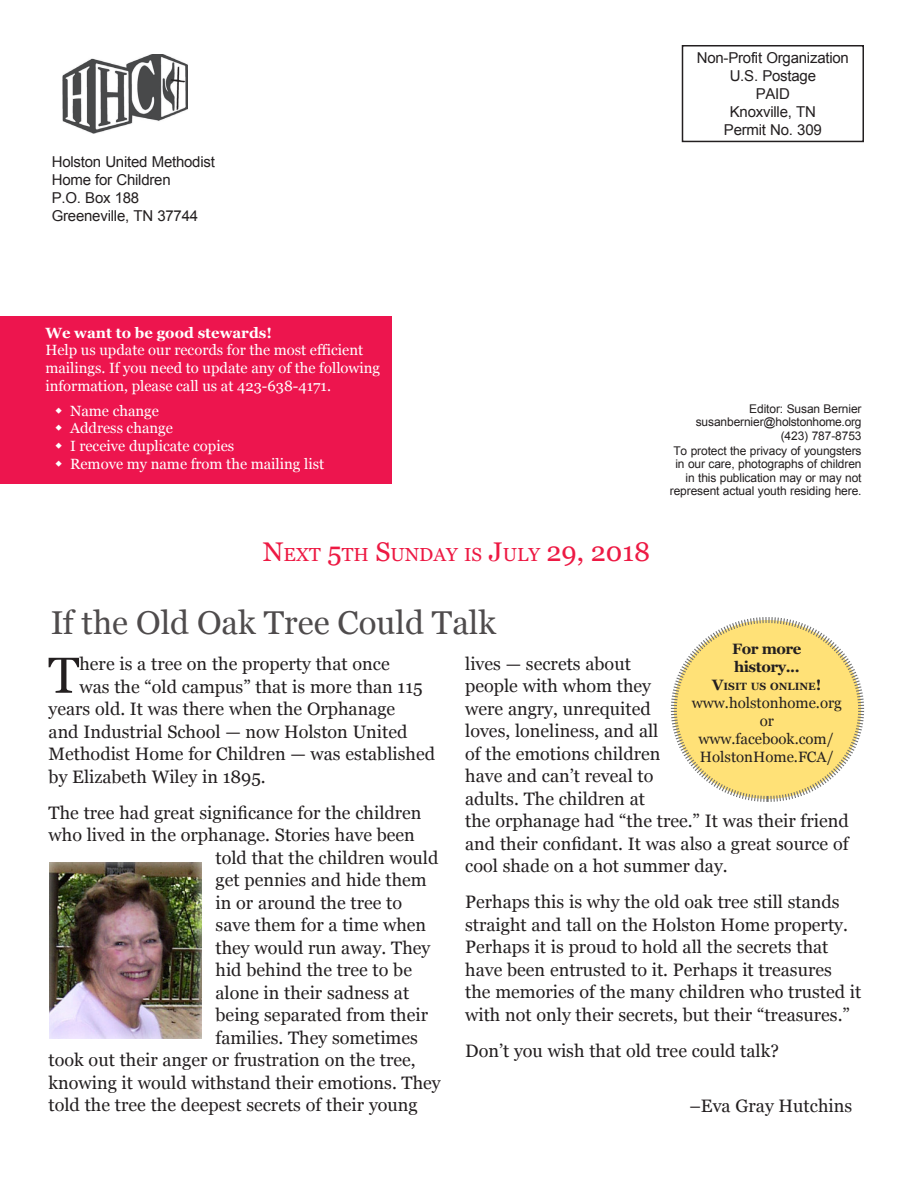
<style>
.page{position:relative;width:918px;height:1188px;background:#fff}
.page>*{position:absolute;margin:0;border:0;box-sizing:border-box;transform-origin:0 0}
.t1{font:50.4px "Georgia";color:#231f20}
.t2{font:33px "Georgia";color:#231f20}
.Subhead{font:18.9px "Georgia";color:#ed1943}
.t3{font:18px/22.5px "Georgia";color:#231f20}
.t4{font:15px/18px "Arial";letter-spacing:-.015em;color:#231f20}
.t5{font:15px/18px "Georgia";color:#231f20}
.t6{font:700 15px "Georgia";letter-spacing:-.03em;color:#231f20}
.t7{font:700 15px "Georgia";color:#231f20}
.t8{font:14.85px/17.9px "Georgia";color:#fff}
.t9{font:700 14.85px "Georgia";color:#fff}
.t10{font:12px/13.5px "Arial";letter-spacing:-.01em;color:#231f20;text-align:right}
.t11{font:700 10.5px "Georgia";color:#231f20}
.s1{font-size:27px}
.s2{font-size:15px}
</style>
<div class="page">
<div style="left:682px;top:45px;width:182px;height:97px;border:2px solid #231f20"></div>
<img style="left:63px;top:54px;width:125px;height:79px">
<svg style="left:670px;top:617px;width:195px;height:185px"></svg>
<div style="left:0;top:316px;width:392px;height:168px;background:#ed154e"></div>
<div style="left:49px;top:863px;width:156px;height:177px;background:#fff;opacity:.75"></div>
<p class="t4" style="left:52px;top:153px;width:165px">Holston United Methodist<br>Home for Children</p>
<p class="t4" style="left:52px;top:189px;width:89px">P.O. Box 188</p>
<p class="t4" style="left:52px;top:207px;width:148px">Greeneville, TN 37744</p>
<p class="t4" style="left:697px;top:49px;width:154px">Non-Profit Organization</p>
<p class="t4" style="left:730px;top:67px;width:88px">U.S. Postage</p>
<p class="t4" style="left:756px;top:85px;width:36px">PAID</p>
<p class="t4" style="left:730px;top:103px;width:88px">Knoxville, TN</p>
<p class="t4" style="left:724px;top:121px;width:99px">Permit No. 309</p>
<p class="t9" style="left:45px;top:323px;width:228px">We want to be good stewards!</p>
<p class="t8" style="left:45px;top:342px;width:336px">Help us update our records for the most efficient mailings. If you need to update any of the following information, please call us at 423-638-4171.</p>
<p class="t8" style="left:70px;top:402px;width:90px">Name change</p>
<p class="t8" style="left:70px;top:420px;width:104px">Address change</p>
<p class="t8" style="left:70px;top:437px;width:166px">I receive duplicate copies</p>
<p class="t8" style="left:70px;top:455px;width:256px">Remove my name from the mailing list</p>
<p class="Subhead" style="left:263px;top:543px;width:389px"><span class="s1">N</span>EXT <span class="s1">5</span>TH <span class="s1">S</span>UNDAY IS <span class="s1">J</span>ULY <span class="s1">29, 2018</span></p>
<p class="t10" style="left:749px;top:402px;width:114px">Editor: Susan Bernier</p>
<p class="t10" style="left:696px;top:416px;width:167px">susanbernier@holstonhome.org</p>
<p class="t10" style="left:781px;top:429px;width:82px">(423) 787-8753</p>
<p class="t10" style="left:670px;top:444px;width:193px">To protect the privacy of youngsters in our care, photographs of children in this publication may or may not represent actual youth residing here.</p>
<h2 class="t2" style="left:50px;top:603px;width:447px">If the Old Oak Tree Could Talk</h2>
<p class="t1" style="left:48px;top:645px;width:33px">T</p>
<p class="t3" style="left:79px;top:653px;width:312px">here is a tree on the property that once</p>
<p class="t6" style="left:732px;top:639px;width:71px">For more</p>
<p class="t6" style="left:734px;top:657px;width:67px">history...</p>
<p class="t11" style="left:712px;top:680px;width:67px"><span class="s2">V</span>ISIT US ONLINE</p>
<p class="t7" style="left:816px;top:675px;width:7px">!</p>
<p class="t5" style="left:692px;top:694px;width:152px">www.holstonhome.org</p>
<p class="t5" style="left:760px;top:712px;width:16px">or</p>
<p class="t5" style="left:698px;top:730px;width:137px">www.facebook.com/<br>HolstonHome.FCA/</p>
<p class="t3" style="left:465px;top:653px;width:385px">lives — secrets about<br>people with whom they<br>were angry, unrequited<br>loves, loneliness, and all<br>of the emotions children<br>have and can’t reveal to<br>adults. The children at<br>the orphanage had “the tree.” It was their friend and their confidant. It was also a great source of cool shade on a hot summer day.</p>
<p class="t3" style="left:465px;top:891px;width:398px">Perhaps this is why the old oak tree still stands straight and tall on the Holston Home property.<br>Perhaps it is proud to hold all the secrets that have been entrusted to it. Perhaps it treasures the memories of the many children who trusted it with not only their secrets, but their “treasures.”</p>
<p class="t3" style="left:465px;top:1040px;width:315px">Don’t you wish that old tree could talk?</p>
<p class="t3" style="left:689px;top:1095px;width:164px">–Eva Gray Hutchins</p>
<p class="t3" style="left:79px;top:676px;width:345px">was the “old campus” that is more than 115</p>
<p class="t3" style="left:49px;top:698px;width:348px">years old. It was there when the Orphanage</p>
<p class="t3" style="left:49px;top:721px;width:360px">and Industrial School — now Holston United</p>
<p class="t3" style="left:49px;top:743px;width:388px">Methodist Home for Children — was established</p>
<p class="t3" style="left:49px;top:766px;width:219px">by Elizabeth Wiley in 1895.</p>
<p class="t3" style="left:49px;top:802px;width:374px">The tree had great significance for the children</p>
<p class="t3" style="left:49px;top:824px;width:368px">who lived in the orphanage. Stories have been</p>
<p class="t3" style="left:216px;top:847px;width:224px">told that the children would</p>
<p class="t3" style="left:216px;top:869px;width:213px">get pennies and hide them</p>
<p class="t3" style="left:216px;top:892px;width:188px">in or around the tree to</p>
<p class="t3" style="left:216px;top:914px;width:212px">save them for a time when</p>
<p class="t3" style="left:216px;top:937px;width:216px">they would run away. They</p>
<p class="t3" style="left:216px;top:959px;width:198px">hid behind the tree to be</p>
<p class="t3" style="left:216px;top:982px;width:195px">alone in their sadness at</p>
<p class="t3" style="left:216px;top:1004px;width:214px">being separated from their</p>
<p class="t3" style="left:216px;top:1027px;width:204px">families. They sometimes</p>
<p class="t3" style="left:49px;top:1049px;width:369px">took out their anger or frustration on the tree,</p>
<p class="t3" style="left:49px;top:1072px;width:394px">knowing it would withstand their emotions. They</p>
<p class="t3" style="left:49px;top:1094px;width:371px">told the tree the deepest secrets of their young</p>
</div>
